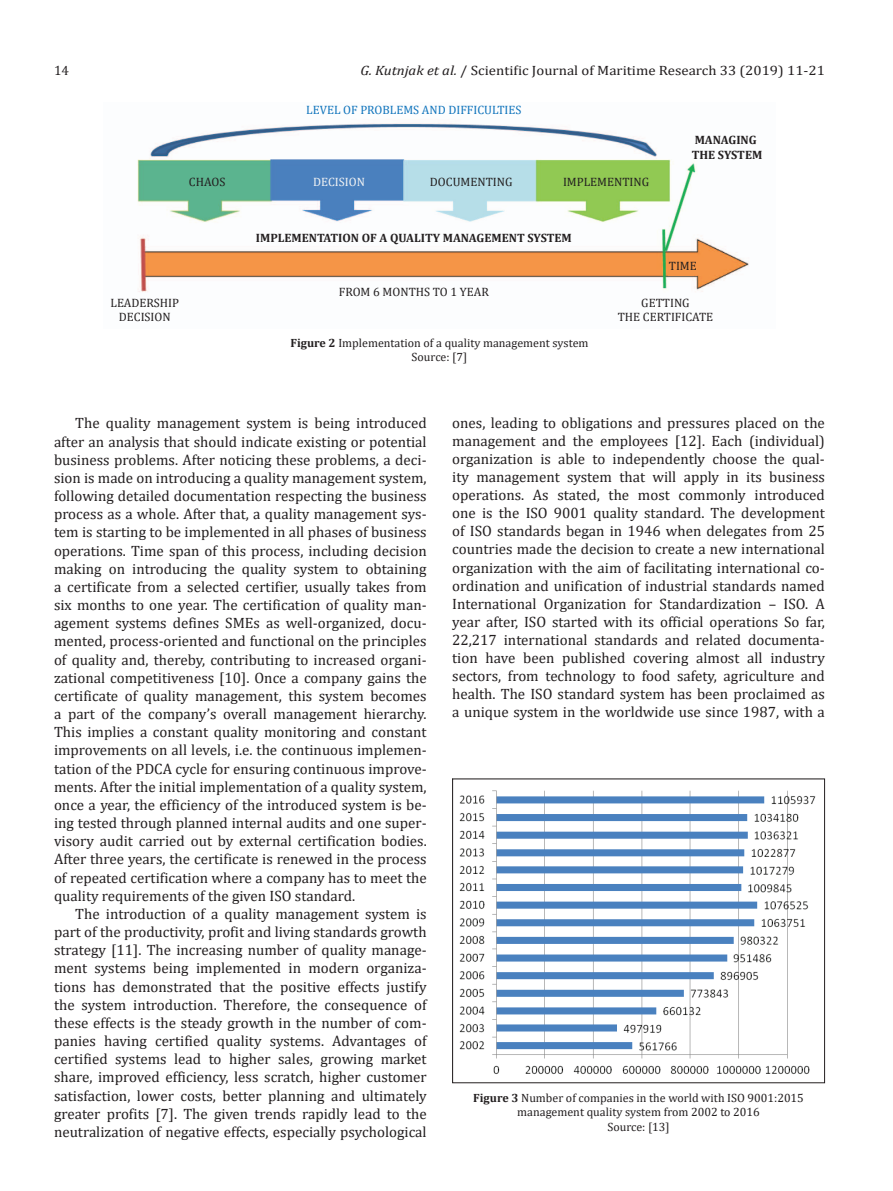
<style>
.page{position:relative;width:893px;height:1191px;background:#fff}
.page>*{position:absolute;margin:0;border:0;box-sizing:border-box;transform-origin:0 0}
.osnovni_tekst{font:15px/18.1px "Cambria";color:#231f20;text-align:justify}
.t1{font:13.5px "Cambria";color:#231f20;scale:1.1 1}
.t2{font:13.5px "Cambria";color:#231f20}
.t3{font:12.15px/14.5px "Cambria";color:#231f20;text-align:center}
.t4{font:700 12.15px/14.5px "Cambria";color:#231f20}
.t5{font:12.15px "Cambria";color:#1074bc}
.t6{font:12.15px "Cambria";color:#f2f3f4}
.potpis_slika{font:12px/14.4px "Cambria";color:#231f20;text-align:center}
.s1{font-style:italic}
.s2{font-weight:700}
</style>
<div class="page">
<img style="left:137px;top:123px;width:612px;height:169px">
<img style="left:459px;top:790px;width:357px;height:285px">
<div style="left:452px;top:778px;width:373px;height:305px;border:1px solid #231f20"></div>
<p class="t2" style="left:54px;top:62px;width:16px">14</p>
<p class="t1" style="left:360px;top:62px;width:424px"><span class="s1">G. Kutnjak et al.</span> / Scientific Journal of Maritime Research 33 (2019) 11-21</p>
<p class="t5" style="left:306px;top:103px;width:217px">LEVEL OF PROBLEMS AND DIFFICULTIES</p>
<p class="t3" style="left:189px;top:174px;width:38px">CHAOS</p>
<p class="t6" style="left:313px;top:174px;width:53px">DECISION</p>
<p class="t3" style="left:430px;top:174px;width:84px">DOCUMENTING</p>
<p class="t3" style="left:563px;top:174px;width:88px">IMPLEMENTING</p>
<p class="t4" style="left:256px;top:230px;width:317px">IMPLEMENTATION OF A QUALITY MANAGEMENT SYSTEM</p>
<p class="t3" style="left:339px;top:284px;width:151px">FROM 6 MONTHS TO 1 YEAR</p>
<p class="t4" style="left:692px;top:132px;width:72px">MANAGING<br>THE SYSTEM</p>
<p class="t3" style="left:669px;top:259px;width:30px">TIME</p>
<p class="t3" style="left:111px;top:295px;width:70px">LEADERSHIP<br>DECISION</p>
<p class="t3" style="left:618px;top:295px;width:97px">GETTING<br>THE CERTIFICATE</p>
<p class="potpis_slika" style="left:290px;top:335px;width:300px"><span class="s2">Figure 2</span> Implementation of a quality management system<br>Source: [7]</p>
<p class="osnovni_tekst" style="left:54px;top:414px;width:374px;text-indent:21px">The quality management system is being introduced after an analysis that should indicate existing or potential business problems. After noticing these problems, a deci&shy;sion is made on introducing a quality management system, following detailed documentation respecting the business process as a whole. After that, a quality management sys&shy;tem is starting to be implemented in all phases of business operations. Time span of this process, including decision making on introducing the quality system to obtaining a certificate from a selected certifier, usually takes from six months to one year. The certification of quality man&shy;agement systems defines SMEs as well-organized, docu&shy;mented, process-oriented and functional on the principles of quality and, thereby, contributing to increased organi&shy;zational competitiveness [10]. Once a company gains the certificate of quality management, this system becomes a part of the company’s overall management hierarchy.<br>This implies a constant quality monitoring and constant improvements on all levels, i.e. the continuous implemen&shy;tation of the PDCA cycle for ensuring continuous improve&shy;ments. After the initial implementation of a quality system, once a year, the efficiency of the introduced system is be&shy;ing tested through planned internal audits and one super&shy;visory audit carried out by external certification bodies.<br>After three years, the certificate is renewed in the process of repeated certification where a company has to meet the quality requirements of the given ISO standard.</p>
<p class="osnovni_tekst" style="left:54px;top:904px;width:374px;text-indent:21px">The introduction of a quality management system is part of the productivity, profit and living standards growth strategy [11]. The increasing number of quality manage&shy;ment systems being implemented in modern organiza&shy;tions has demonstrated that the positive effects justify the system introduction. Therefore, the consequence of these effects is the steady growth in the number of com&shy;panies having certified quality systems. Advantages of certified systems lead to higher sales, growing market share, improved efficiency, less scratch, higher customer satisfaction, lower costs, better planning and ultimately greater profits [7]. The given trends rapidly lead to the neutralization of negative effects, especially psychological</p>
<p class="osnovni_tekst" style="left:452px;top:414px;width:374px">ones, leading to obligations and pressures placed on the management and the employees [12]. Each (individual) organization is able to independently choose the qual&shy;ity management system that will apply in its business operations. As stated, the most commonly introduced one is the ISO 9001 quality standard. The development of ISO standards began in 1946 when delegates from 25 countries made the decision to create a new international organization with the aim of facilitating international co&shy;ordination and unification of industrial standards named International Organization for Standardization – ISO. A year after, ISO started with its official operations So far, 22,217 international standards and related documenta&shy;tion have been published covering almost all industry sectors, from technology to food safety, agriculture and health. The ISO standard system has been proclaimed as a unique system in the worldwide use since 1987, with a</p>
<p class="potpis_slika" style="left:473px;top:1090px;width:332px"><span class="s2">Figure 3</span> Number of companies in the world with ISO 9001:2015 management quality system from 2002 to 2016<br>Source: [13]</p>
</div>
